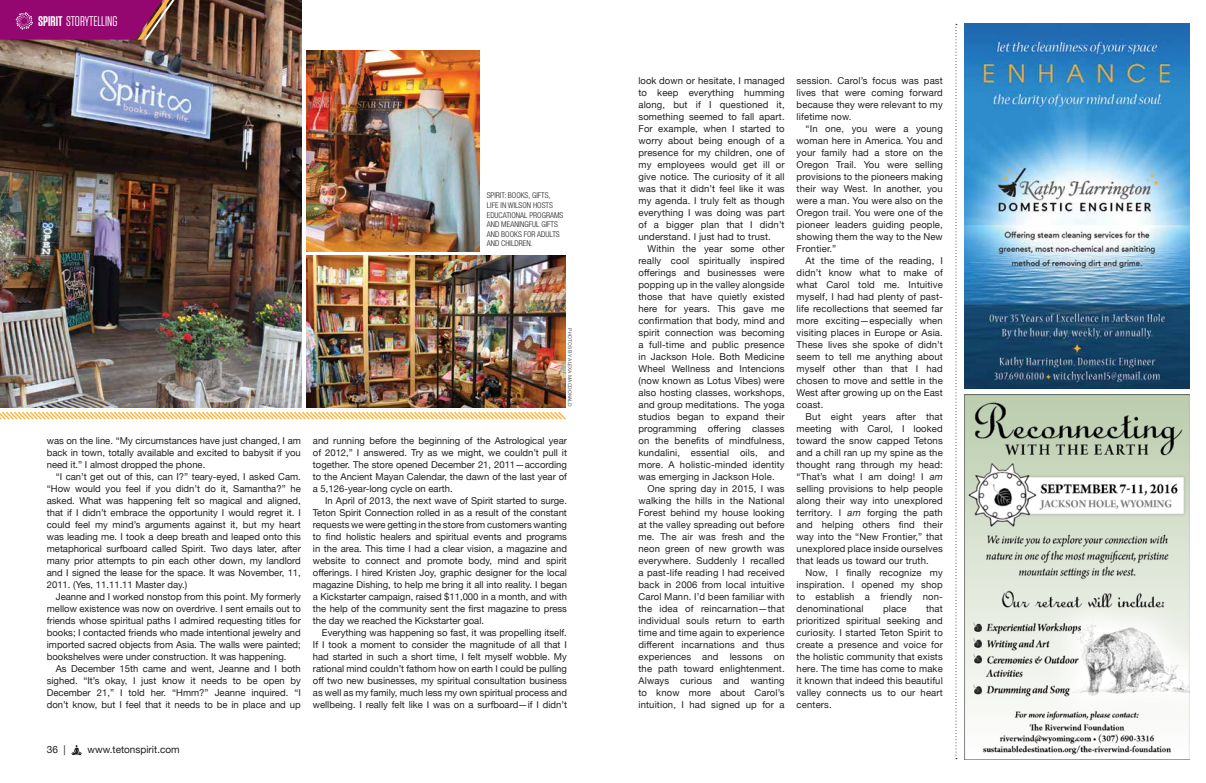
<style>
.page{position:relative;width:1206px;height:783px;background:#fff}
.page>*{position:absolute;margin:0;border:0;box-sizing:border-box;transform-origin:0 0}
.t1{font:14px "Tungsten";color:#fff}
.t2{font:10px "Helvetica Neue";color:#231f20}
.t3{font:9.5px/12px "Helvetica Neue";letter-spacing:.015em;color:#231f20;text-align:justify}
.t4{font:300 condensed 8px/9.6px "Helvetica Neue LT Std";color:#231f20}
.t5{font:5px "Helvetica Neue";color:#58595b}
.s1{font-weight:600}
.s2{font-style:italic}
</style>
<div class="page">
<img style="left:0;top:0;width:301px;height:408px">
<svg style="left:0;top:0;width:175px;height:40px;background:#93176b"></svg>
<img style="left:964px;top:24px;width:226px;height:364px">
<svg style="left:955px;top:24px;width:2px;height:735px"></svg>
<img style="left:307px;top:255px;width:259px;height:153px">
<img style="left:307px;top:50px;width:172px;height:201px">
<svg style="left:0;top:411px;width:566px;height:9px"></svg>
<img style="left:964px;top:395px;width:226px;height:364px">
<svg style="left:71px;top:745px;width:11px;height:10px"></svg>
<h1 class="t1" style="left:38px;top:14px;width:81px"><span class="s1">SPIRIT</span> STORYTELLING</h1>
<p class="t4" style="left:487px;top:191px;width:78px">SPIRIT: BOOKS, GIFTS,<br>LIFE IN WILSON HOSTS<br>EDUCATIONAL PROGRAMS<br>AND MEANINGFUL GIFTS<br>AND BOOKS FOR ADULTS<br>AND CHILDREN.</p>
<p class="t5" style="left:574px;top:328px;width:80px;rotate:90deg">PHOTOS BY ALEXA MACDONALD</p>
<p class="t3" style="left:47px;top:435px;width:256px">was on the line. “My circumstances have just changed, I am back in town, totally available and excited to babysit if you need it.” I almost dropped the phone.</p>
<p class="t3" style="left:47px;top:471px;width:256px;text-indent:9px">“I can’t get out of this, can I?” teary-eyed, I asked Cam. “How would you feel if you didn’t do it, Samantha?” he asked. What was happening felt so magical and aligned, that if I didn’t embrace the opportunity I would regret it. I could feel my mind’s arguments against it, but my heart was leading me. I took a deep breath and leaped onto this metaphorical surfboard called Spirit. Two days later, after many prior attempts to pin each other down, my landlord and I signed the lease for the space. It was November, 11, 2011. (Yes, 11.11.11 Master day.)</p>
<p class="t3" style="left:47px;top:591px;width:256px;text-indent:9px">Jeanne and I worked nonstop from this point. My formerly mellow existence was now on overdrive. I sent emails out to friends whose spiritual paths I admired requesting titles for books; I contacted friends who made intentional jewelry and imported sacred objects from Asia. The walls were painted; bookshelves were under construction. It was happening.</p>
<p class="t3" style="left:47px;top:663px;width:256px;text-indent:9px">As December 15th came and went, Jeanne and I both sighed. “It’s okay, I just know it needs to be open by December 21,” I told her. “Hmm?” Jeanne inquired. “I don’t know, but I feel that it needs to be in place and up</p>
<p class="t3" style="left:313px;top:435px;width:256px">and running before the beginning of the Astrological year of 2012,” I answered. Try as we might, we couldn’t pull it together. The store opened December 21, 2011—according to the Ancient Mayan Calendar, the dawn of the last year of a 5,126-year-long cycle on earth.</p>
<p class="t3" style="left:313px;top:495px;width:256px;text-indent:12px">In April of 2013, the next wave of Spirit started to surge.<br>Teton Spirit Connection rolled in as a result of the constant requests we were getting in the store from customers wanting to find holistic healers and spiritual events and programs in the area. This time I had a clear vision, a magazine and website to connect and promote body, mind and spirit offerings. I hired Kristen Joy, graphic designer for the local magazine Dishing, to help me bring it all into reality. I began a Kickstarter campaign, raised $11,000 in a month, and with the help of the community sent the first magazine to press the day we reached the Kickstarter goal.</p>
<p class="t3" style="left:313px;top:627px;width:256px;text-indent:9px">Everything was happening so fast, it was propelling itself.<br>If I took a moment to consider the magnitude of all that I had started in such a short time, I felt myself wobble. My rational mind couldn’t fathom how on earth I could be pulling off two new businesses, my spiritual consultation business as well as my family, much less my own spiritual process and wellbeing. I really felt like I was on a surfboard—if I didn’t</p>
<p class="t2" style="left:47px;top:742px;width:20px">36 |</p>
<p class="t2" style="left:88px;top:742px;width:94px">www.tetonspirit.com</p>
<p class="t3" style="left:638px;top:75px;width:148px">look down or hesitate, I managed to keep everything humming along, but if I questioned it, something seemed to fall apart.<br>For example, when I started to worry about being enough of a presence for my children, one of my employees would get ill or give notice. The curiosity of it all was that it didn’t feel like it was my agenda. I truly felt as though everything I was doing was part of a bigger plan that I didn’t understand. I just had to trust.</p>
<p class="t3" style="left:638px;top:243px;width:148px;text-indent:9px">Within the year some other really cool spiritually inspired offerings and businesses were popping up in the valley alongside those that have quietly existed here for years. This gave me confirmation that body, mind and spirit connection was becoming a full-time and public presence in Jackson Hole. Both Medicine Wheel Wellness and Intencions (now known as Lotus Vibes) were also hosting classes, workshops, and group meditations. The yoga studios began to expand their programming offering classes on the benefits of mindfulness, kundalini, essential oils, and more. A holistic-minded identity was emerging in Jackson Hole.</p>
<p class="t3" style="left:638px;top:483px;width:148px;text-indent:9px">One spring day in 2015, I was walking the hills in the National Forest behind my house looking at the valley spreading out before me. The air was fresh and the neon green of new growth was everywhere. Suddenly I recalled a past-life reading I had received back in 2006 from local intuitive Carol Mann. I’d been familiar with the idea of reincarnation—that individual souls return to earth time and time again to experience different incarnations and thus experiences and lessons on the path toward enlightenment.<br>Always curious and wanting to know more about Carol’s intuition, I had signed up for a</p>
<p class="t3" style="left:797px;top:75px;width:148px">session. Carol’s focus was past lives that were coming forward because they were relevant to my lifetime now.</p>
<p class="t3" style="left:797px;top:123px;width:148px;text-indent:9px">“In one, you were a young woman here in America. You and your family had a store on the Oregon Trail. You were selling provisions to the pioneers making their way West. In another, you were a man. You were also on the Oregon trail. You were one of the pioneer leaders guiding people, showing them the way to the New Frontier.”</p>
<p class="t3" style="left:797px;top:255px;width:148px;text-indent:9px">At the time of the reading, I didn’t know what to make of what Carol told me. Intuitive myself, I had had plenty of past&shy;life recollections that seemed far more exciting—especially when visiting places in Europe or Asia.<br>These lives she spoke of didn’t seem to tell me anything about myself other than that I had chosen to move and settle in the West after growing up on the East coast.</p>
<p class="t3" style="left:797px;top:411px;width:148px;text-indent:9px">But eight years after that meeting with Carol, I looked toward the snow capped Tetons and a chill ran up my spine as the thought rang through my head: “That’s what I am doing! I <span class="s2">am </span>selling provisions to help people along their way into unexplored territory. I <span class="s2">am</span> forging the path and helping others find their way into the “New Frontier,” that unexplored place inside ourselves that leads us toward our truth.</p>
<p class="t3" style="left:797px;top:567px;width:148px;text-indent:9px">Now, I finally recognize my inspiration. I opened my shop to establish a friendly non&shy;denominational</p>
<p class="t3" style="left:797px;top:603px;width:148px;text-indent:129px">that prioritized spiritual seeking and curiosity. I started Teton Spirit to create a presence and voice for the holistic community that exists here. The time has come to make it known that indeed this beautiful valley connects us to our heart centers.</p>
<p class="t3" style="left:883px;top:603px;width:25px">place</p>
</div>
